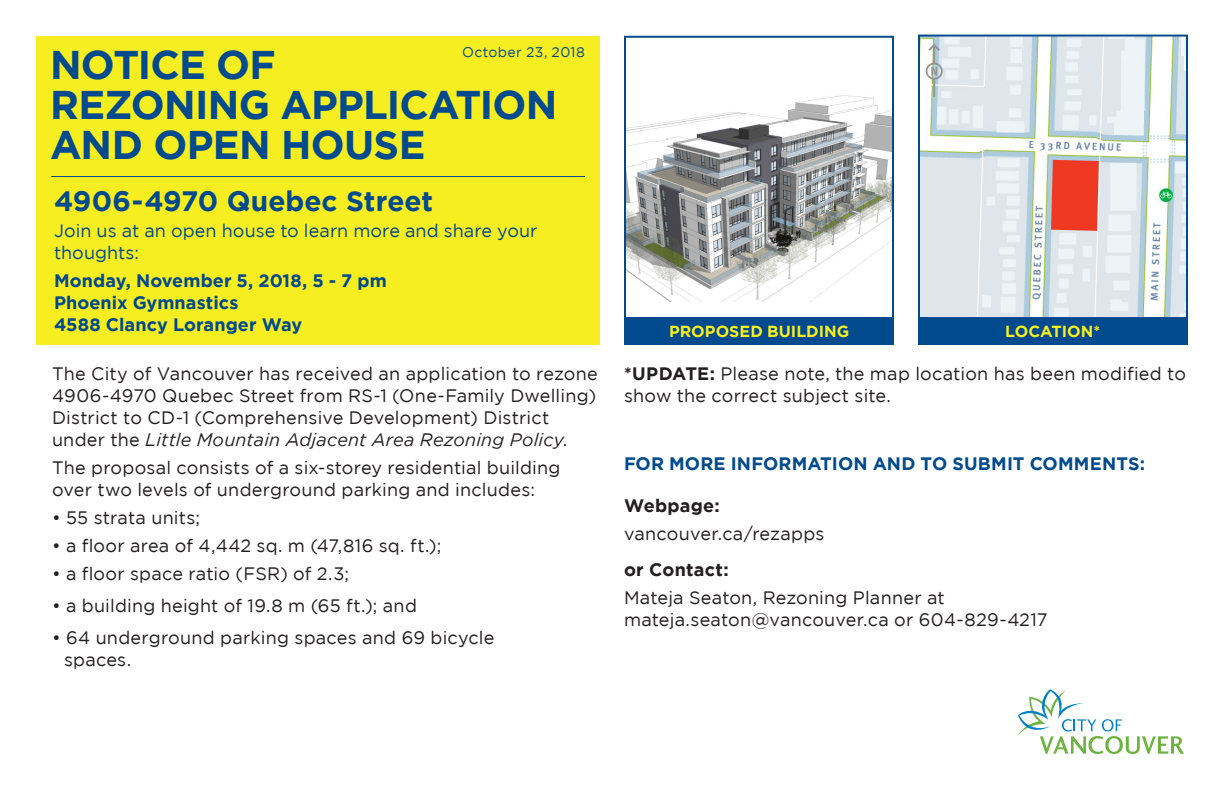
<style>
.page{position:relative;width:1224px;height:792px;background:#fff}
.page>*{position:absolute;margin:0;border:0;box-sizing:border-box;transform-origin:0 0}
.t1{font:700 40px/40px "Gotham";letter-spacing:-.02em;color:#004a8d}
.main_address{font:700 28px "Gotham";color:#004a8d}
.intro_body{font:18px/22px "Gotham";letter-spacing:.01em;color:#231f20}
.bullets{font:18px/22px "Gotham";letter-spacing:.01em;color:#231f20}
.body_2{font:18px/22px "Gotham";letter-spacing:.01em;color:#231f20}
.date_and_location{font:700 18px/22px "Gotham";letter-spacing:.005em;color:#004a8d}
.under_address{font:18px/22px "Gotham";letter-spacing:.005em;color:#004a8d}
.H2-space{font:700 18px "Gotham";letter-spacing:.01em;color:#004a8d}
.intro_body_bold{font:700 18px "Gotham";letter-spacing:.015em;color:#231f20}
.yellow_text_in_blue{font:700 16px "Gotham";color:#f7ee21}
.date__small_at_top{font:14px "Gotham";letter-spacing:.025em;color:#004a8d}
.s1{font-style:italic}
.s2{font-weight:700}
</style>
<div class="page">
<div style="left:36px;top:36px;width:564px;height:308px;background:#f7ee21"></div>
<svg style="left:1017px;top:689px;width:167px;height:65px"></svg>
<hr style="left:51px;top:176px;width:534px;height:1px;background:#004a8d">
<img style="left:627px;top:95px;width:264px;height:206px">
<div style="left:624px;top:36px;width:270px;height:309px;border:2px solid #004a8d"></div>
<img style="left:921px;top:38px;width:264px;height:280px">
<div style="left:918px;top:35px;width:270px;height:308px;border:2px solid #004a8d"></div>
<div style="left:624px;top:318px;width:270px;height:27px;background:#004a8d"></div>
<div style="left:918px;top:318px;width:270px;height:27px;background:#004a8d"></div>
<svg style="left:926px;top:44px;width:17px;height:53px"></svg>
<svg style="left:1051px;top:160px;width:48px;height:71px;background:#ed412d"></svg>
<p class="date__small_at_top" style="left:462px;top:44px;width:124px">October 23, 2018</p>
<h1 class="t1" style="left:50px;top:44px;width:509px">NOTICE OF<br>REZONING APPLICATION<br>AND OPEN HOUSE</h1>
<p class="main_address" style="left:54px;top:185px;width:381px">4906-4970 Quebec Street</p>
<p class="under_address" style="left:54px;top:219px;width:485px">Join us at an open house to learn more and share your thoughts:</p>
<p class="date_and_location" style="left:54px;top:269px;width:334px">Monday, November 5, 2018, 5 - 7 pm<br>Phoenix Gymnastics<br>4588 Clancy Loranger Way</p>
<p class="intro_body" style="left:52px;top:362px;width:547px">The City of Vancouver has received an application to rezone 4906-4970 Quebec Street from RS-1 (One-Family Dwelling)<br>District to CD-1 (Comprehensive Development) District under the <span class="s1">Little Mountain Adjacent Area Rezoning Policy</span>.</p>
<p class="intro_body" style="left:52px;top:456px;width:510px">The proposal consists of a six-storey residential building over two levels of underground parking and includes:</p>
<p class="intro_body" style="left:52px;top:506px;width:150px">• 55 strata units;</p>
<p class="intro_body" style="left:52px;top:534px;width:391px">• a floor area of 4,442 sq. m (47,816 sq. ft.);</p>
<p class="bullets" style="left:52px;top:562px;width:299px">• a floor space ratio (FSR) of 2.3;</p>
<p class="bullets" style="left:52px;top:594px;width:367px">• a building height of 19.8 m (65 ft.); and</p>
<p class="bullets" style="left:64px;top:626px;width:432px;text-indent:-12px">• 64 underground parking spaces and 69 bicycle spaces.</p>
<p class="yellow_text_in_blue" style="left:669px;top:322px;width:182px">PROPOSED BUILDING</p>
<p class="yellow_text_in_blue" style="left:1005px;top:322px;width:97px">LOCATION*</p>
<p class="intro_body" style="left:624px;top:362px;width:563px"><span class="s2">*UPDATE:</span> Please note, the map location has been modified to show the correct subject site.</p>
<p class="H2-space" style="left:624px;top:453px;width:523px">FOR MORE INFORMATION AND TO SUBMIT COMMENTS:</p>
<p class="intro_body_bold" style="left:624px;top:495px;width:97px">Webpage:</p>
<p class="intro_body" style="left:624px;top:522px;width:202px">vancouver.ca/rezapps</p>
<p class="intro_body_bold" style="left:624px;top:559px;width:106px">or Contact:</p>
<p class="body_2" style="left:624px;top:586px;width:425px">Mateja Seaton, Rezoning Planner at mateja.seaton@vancouver.ca or 604-829-4217</p>
</div>
